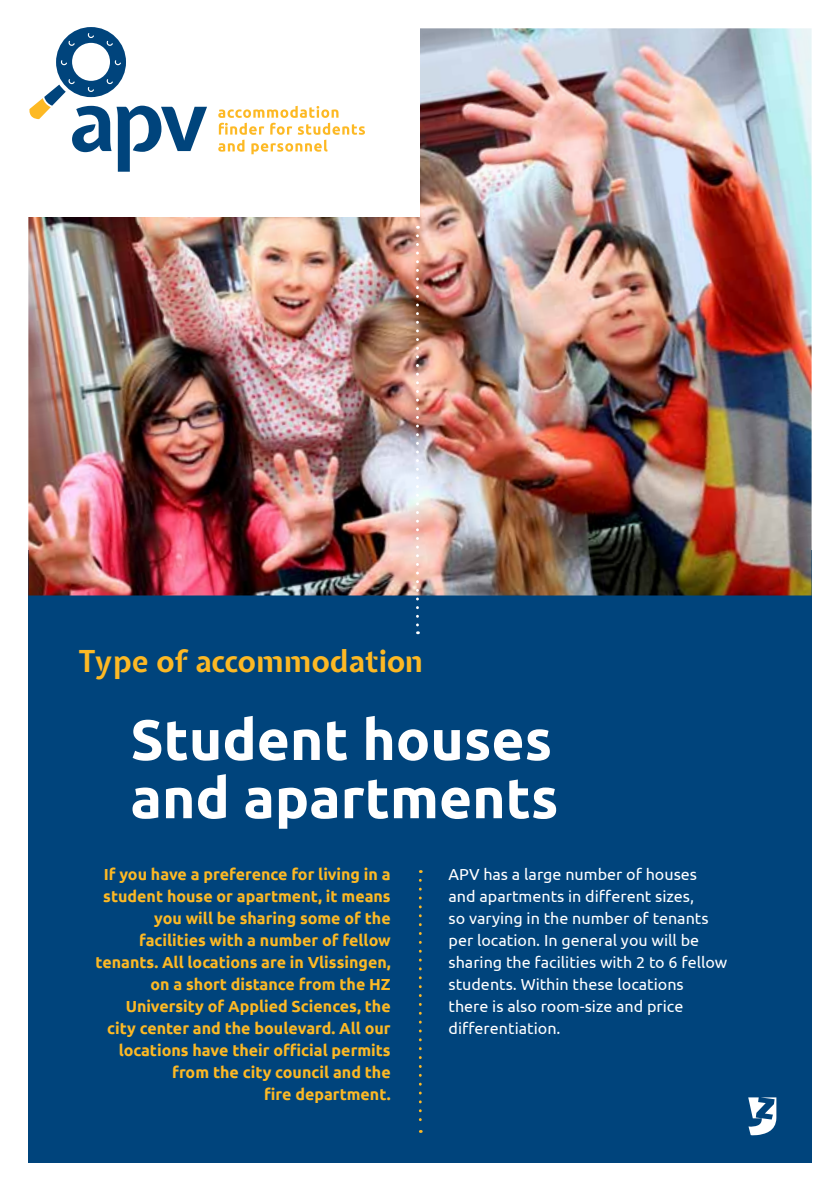
<style>
.page{position:relative;width:840px;height:1191px;background:#fff}
.page>*{position:absolute;margin:0;border:0;box-sizing:border-box;transform-origin:0 0}
.t1{font:700 56.8px/58.2px "Ubuntu";color:#fff}
.t2{font:700 30px "Expletus Sans";color:#fdb924}
.t3{font:700 16px/22px "Ubuntu";color:#fdb924;text-align:right}
.t4{font:16px/22px "Ubuntu";color:#fff}
</style>
<div class="page">
<div style="left:28px;top:550px;width:783px;height:612px;background:#00447c"></div>
<svg style="left:418px;top:880px;width:3px;height:252px"></svg>
<img style="left:28px;top:28px;width:783px;height:567px">
<div style="left:1px;top:4px;width:418px;height:213px;background:#fff"></div>
<svg style="left:218px;top:106px;width:147px;height:48px"></svg>
<svg style="left:29px;top:27px;width:178px;height:145px"></svg>
<svg style="left:416px;top:236px;width:2px;height:398px"></svg>
<svg style="left:748px;top:1097px;width:28px;height:38px"></svg>
<h2 class="t2" style="left:79px;top:645px;width:345px">Type of accommodation</h2>
<h1 class="t1" style="left:130px;top:710px;width:429px">Student houses and apartments</h1>
<p class="t3" style="left:96px;top:863px;width:296px">If you have a preference for living in a student house or apartment, it means you will be sharing some of the facilities with a number of fellow tenants. All locations are in Vlissingen, on a short distance from the HZ University of Applied Sciences, the city center and the boulevard. All our locations have their official permits from the city council and the<br>fire department.</p>
<p class="t4" style="left:448px;top:863px;width:280px">APV has a large number of houses and apartments in different sizes,<br>so varying in the number of tenants per location. In general you will be sharing the facilities with 2 to 6 fellow students. Within these locations there is also room-size and price differentiation.</p>
</div>
